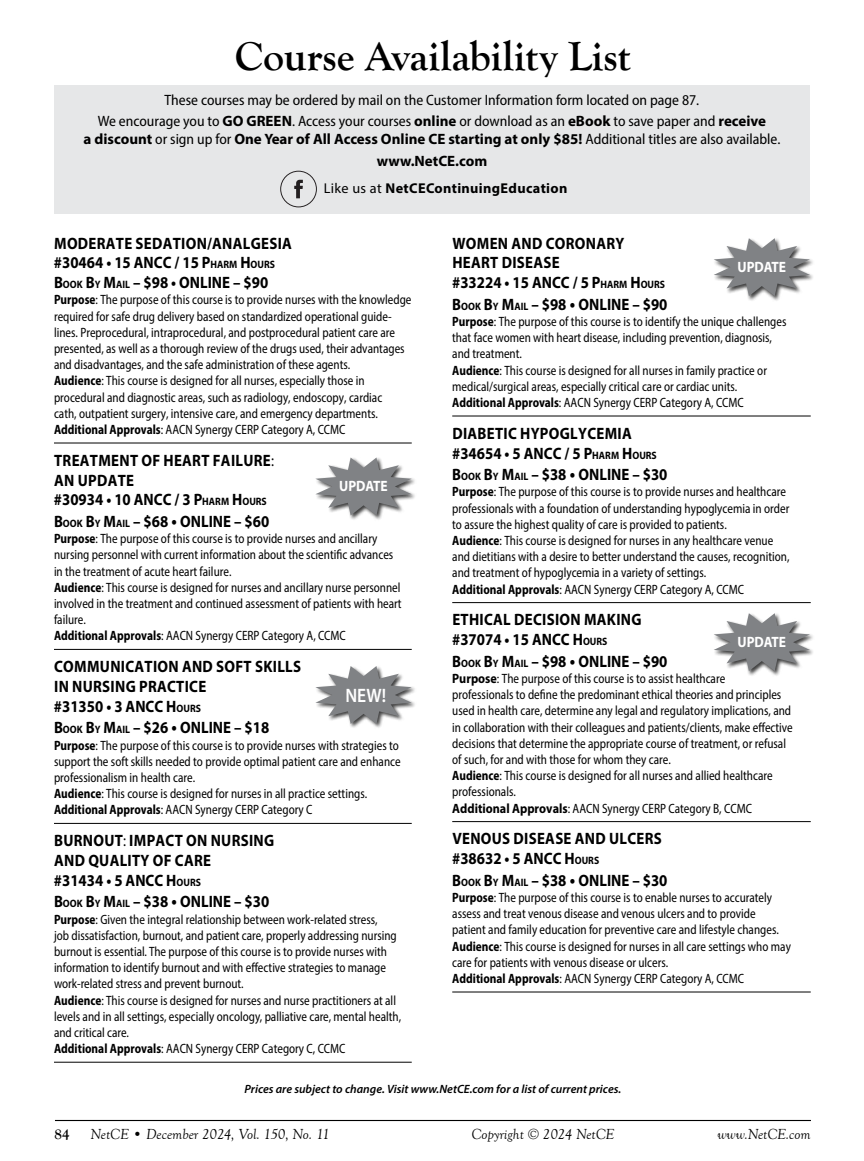
<style>
.page{position:relative;width:864px;height:1161px;background:#fff}
.page>*{position:absolute;margin:0;border:0;box-sizing:border-box;transform-origin:0 0}
.t1{font:700 42px "Goudy Old Style T";color:#000}
.t2{font:600 19.5px "Myriad Pro";color:#fff;scale:.9 1}
.t3{font:16.5px/21.6px "Myriad Pro Bold SC650";color:#000;scale:.9 1}
.t4{font:700 16.5px/19.8px "Myriad Pro";letter-spacing:.02em;color:#000;scale:.9 1}
.t5{font:semi-condensed 15px/20.7px "Myriad Pro";color:#000;text-align:center}
.t6{font:700 15px/22.5px "Myriad Pro";color:#000;text-align:center}
.t7{font:italic 15px "Goudy Old Style T";color:#000}
.t8{font:700 15px "Myriad Pro";color:#fff;scale:.9 1}
.t9{font:700 15px "Goudy Old Style T";color:#000}
.t10{font:700 14.25px "Myriad Pro";letter-spacing:.025em;color:#000}
.t11{font:semi-condensed 13.5px/16.2px "Myriad Pro";color:#000;scale:.9 1}
.t12{font:italic 600 12px "Myriad Pro";color:#000}
.s1{font-weight:700;font-stretch:normal}
.s2{font-weight:400;font-stretch:semi-condensed}
.s3{font-weight:400}
.s4{font-family:"Myriad Pro";font-weight:700}
.s5{font-size:10.8px}
.s6{font-weight:700}
.s7{font-family:"Myriad Pro";font-weight:700;font-size:18px}
</style>
<div class="page">
<hr style="left:55px;top:1120px;width:756px;height:1px;background:#000">
<hr style="left:54px;top:443px;width:358px;height:1px;background:#000">
<hr style="left:54px;top:649px;width:358px;height:1px;background:#000">
<hr style="left:54px;top:823px;width:358px;height:1px;background:#000">
<hr style="left:54px;top:1062px;width:358px;height:1px;background:#000">
<hr style="left:452px;top:416px;width:359px;height:1px;background:#000">
<hr style="left:452px;top:602px;width:359px;height:1px;background:#000">
<hr style="left:452px;top:821px;width:359px;height:1px;background:#000">
<hr style="left:452px;top:992px;width:359px;height:1px;background:#000">
<div style="left:54px;top:86px;width:756px;height:128px;background:#e6e7e8"></div>
<svg style="left:280px;top:171px;width:37px;height:36px"></svg>
<div style="left:713px;top:238px;width:102px;height:64px;background:#000;opacity:.75"></div>
<svg style="left:714px;top:238px;width:96px;height:58px"></svg>
<div style="left:315px;top:457px;width:102px;height:64px;background:#000;opacity:.75"></div>
<svg style="left:315px;top:458px;width:97px;height:57px"></svg>
<div style="left:713px;top:613px;width:102px;height:64px;background:#000;opacity:.75"></div>
<svg style="left:714px;top:613px;width:96px;height:58px"></svg>
<div style="left:315px;top:665px;width:102px;height:65px;background:#000;opacity:.75"></div>
<svg style="left:315px;top:666px;width:97px;height:58px"></svg>
<h1 class="t1" style="left:235px;top:33px;width:397px">Course Availability List</h1>
<p class="t5" style="left:98px;top:89px;width:670px">These courses may be ordered by mail on the Customer Information form located on page 87.<br>We encourage you to <span class="s1">GO GREEN</span>. Access your courses <span class="s1">online</span> or download as an <span class="s1">eBook</span> to save paper and <span class="s1">receive</span></p>
<p class="t6" style="left:84px;top:127px;width:698px">a discount <span class="s2">or sign up for</span> One Year of All Access Online CE starting at only $85! <span class="s2">Additional titles are also available. </span>www.NetCE.com</p>
<p class="t10" style="left:324px;top:179px;width:245px"><span class="s3">Like us at</span> NetCEContinuingEducation</p>
<p class="t4" style="left:54px;top:233px;width:266px">MODERATE SEDATION/ANALGESIA</p>
<p class="t3" style="left:54px;top:252px;width:247px;line-height:19.8px"><span class="s4">#30464 •</span> 15 ANCC / 15 P<span class="s5">HARM</span> H <span class="s5">OURS<br></span>B<span class="s5">OOK</span> B<span class="s5">Y</span> M<span class="s5">AIL</span> – $98 <span class="s4">•</span> ONLI NE – $90</p>
<p class="t11" style="left:54px;top:292px;width:399px"><span class="s6">Purpose</span>: The purpose of this course is to provide nurses with the knowledge required for safe drug delivery based on standardized operational guide&shy;lines. Preprocedural, intraprocedural, and postprocedural patient care are presented, as well as a thorough review of the drugs used, their advantages and disadvantages, and the safe administration of these agents.<br><span class="s6">Audience</span>: This course is designed for all nurses, especially those in procedural and diagnostic areas, such as radiology, endoscopy, cardiac<br>cath, outpatient surgery, intensive care, and emergency departments.<br><span class="s6">Additional Approvals</span>: AACN Synergy CERP Category A, CCMC</p>
<p class="t4" style="left:54px;top:450px;width:246px">TREATMENT OF HEART FAILURE<span class="s2">:<br></span>AN UPDATE</p>
<p class="t3" style="left:54px;top:488px;width:241px"><span class="s4">#30934</span> • 10 ANCC / 3 P<span class="s5">HARM</span> H <span class="s5">OURS<br></span>B<span class="s5">OOK</span> B<span class="s5">Y</span> M<span class="s5">AIL</span> – $68 <span class="s7">•</span> ONLI NE – $60</p>
<p class="t11" style="left:54px;top:530px;width:388px"><span class="s6">Purpose</span>: The purpose of this course is to provide nurses and ancillary nursing personnel with current information about the scientific advances in the treatment of acute heart failure.<br><span class="s6">Audience</span>: This course is designed for nurses and ancillary nurse personnel involved in the treatment and continued assessment of patients with heart failure.<br><span class="s6">Additional Approvals</span>: AACN Synergy CERP Category A, CCMC</p>
<p class="t4" style="left:54px;top:656px;width:276px">COMMUNICATION AND SOFT SKILLS<br>IN NURSING PRACTICE</p>
<p class="t3" style="left:54px;top:695px;width:241px"><span class="s4">#31350</span> • 3 ANCC H <span class="s5">OURS<br></span>B<span class="s5">OOK</span> B<span class="s5">Y</span> M<span class="s5">AIL</span> – $26 <span class="s7">•</span> ONLI NE – $18</p>
<p class="t11" style="left:54px;top:737px;width:387px"><span class="s6">Purpose</span>: The purpose of this course is to provide nurses with strategies to support the soft skills needed to provide optimal patient care and enhance professionalism in health care.<br><span class="s6">Audience</span>: This course is designed for nurses in all practice settings.<br><span class="s6">Additional Approvals</span>: AACN Synergy CERP Category C</p>
<p class="t4" style="left:54px;top:830px;width:246px">BURNOUT<span class="s2">:</span> IMPACT ON NURSING<br>AND QUALITY OF CARE</p>
<p class="t3" style="left:54px;top:869px;width:241px"><span class="s4">#31434</span> • 5 ANCC H <span class="s5">OURS<br></span>B<span class="s5">OOK</span> B<span class="s5">Y</span> M<span class="s5">AIL</span> – $38 <span class="s7">•</span> ONLI NE – $30</p>
<p class="t11" style="left:54px;top:911px;width:387px"><span class="s6">Purpose</span>: Given the integral relationship between work-related stress,<br>job dissatisfaction, burnout, and patient care, properly addressing nursing burnout is essential. The purpose of this course is to provide nurses with information to identify burnout and with effective strategies to manage work-related stress and prevent burnout.<br><span class="s6">Audience</span>: This course is designed for nurses and nurse practitioners at all levels and in all settings, especially oncology, palliative care, mental health, and critical care.<br><span class="s6">Additional Approvals</span>: AACN Synergy CERP Category C, CCMC</p>
<p class="t8" style="left:339px;top:477px;width:55px">UPDATE</p>
<h2 class="t2" style="left:345px;top:683px;width:47px">NEW!</h2>
<p class="t4" style="left:452px;top:233px;width:193px">WOMEN AND CORONARY<br>HEART DISEASE</p>
<p class="t3" style="left:452px;top:271px;width:241px"><span class="s4">#33224</span> • 15 ANCC / 5 P<span class="s5">HARM</span> H <span class="s5">OURS<br></span>B<span class="s5">OOK</span> B<span class="s5">Y</span> M<span class="s5">AIL</span> – $98 <span class="s7">•</span> ONLI NE – $90</p>
<p class="t11" style="left:452px;top:313px;width:373px"><span class="s6">Purpose</span>: The purpose of this course is to identify the unique challenges that face women with heart disease, including prevention, diagnosis, and treatment.<br><span class="s6">Audience</span>: This course is designed for all nurses in family practice or medical/surgical areas, especially critical care or cardiac units.<br><span class="s6">Additional Approvals</span>: AACN Synergy CERP Category A, CCMC</p>
<p class="t4" style="left:452px;top:423px;width:201px">DIABETIC HYPOGLYCEMIA</p>
<p class="t3" style="left:452px;top:442px;width:241px"><span class="s4">#34654</span> • 5 ANCC / 5 P<span class="s5">HARM</span> H <span class="s5">OURS<br></span>B<span class="s5">OOK</span> B<span class="s5">Y</span> M<span class="s5">AIL</span> – $38 <span class="s7">•</span> ONLI NE – $30</p>
<p class="t11" style="left:452px;top:484px;width:376px"><span class="s6">Purpose</span>: The purpose of this course is to provide nurses and healthcare professionals with a foundation of understanding hypoglycemia in order to assure the highest quality of care is provided to patients.<br><span class="s6">Audience</span>: This course is designed for nurses in any healthcare venue and dietitians with a desire to better understand the causes, recognition, and treatment of hypoglycemia in a variety of settings.<br><span class="s6">Additional Approvals</span>: AACN Synergy CERP Category A, CCMC</p>
<p class="t4" style="left:452px;top:609px;width:212px">ETHICAL DECISION MAKING</p>
<p class="t3" style="left:452px;top:628px;width:241px"><span class="s4">#37074</span> • 15 ANCC H <span class="s5">OURS<br></span>B<span class="s5">OOK</span> B<span class="s5">Y</span> M<span class="s5">AIL</span> – $98 <span class="s7">•</span> ONLI NE – $90</p>
<p class="t11" style="left:452px;top:670px;width:380px"><span class="s1">Purpose</span>: The purpose of this course is to assist healthcare<br>professionals to define the predominant ethical theories and principles used in health care, determine any legal and regulatory implications, and in collaboration with their colleagues and patients/clients, make effective decisions that determine the appropriate course of treatment, or refusal of such, for and with those for whom they care.<br><span class="s6">Audience</span>: This course is designed for all nurses and allied healthcare professionals.<br><span class="s1">Additional Approvals</span>: AACN Synergy CERP Category B, CCMC</p>
<p class="t4" style="left:452px;top:828px;width:234px">VENOUS DISEASE AND ULCERS</p>
<p class="t3" style="left:452px;top:847px;width:241px"><span class="s4">#38632</span> • 5 ANCC H <span class="s5">OURS<br></span>B<span class="s5">OOK</span> B<span class="s5">Y</span> M<span class="s5">AIL</span> – $38 <span class="s7">•</span> ONLI NE – $30</p>
<p class="t11" style="left:452px;top:889px;width:378px"><span class="s6">Purpose</span>: The purpose of this course is to enable nurses to accurately assess and treat venous disease and venous ulcers and to provide patient and family education for preventive care and lifestyle changes.<br><span class="s6">Audience</span>: This course is designed for nurses in all care settings who may care for patients with venous disease or ulcers.<br><span class="s6">Additional Approvals</span>: AACN Synergy CERP Category A, CCMC</p>
<p class="t8" style="left:738px;top:257px;width:55px">UPDATE</p>
<p class="t8" style="left:738px;top:632px;width:55px">UPDATE</p>
<p class="t12" style="left:245px;top:1081px;width:378px">Prices are subject to change. Visit www.NetCE.com for a list of current prices.</p>
<p class="t9" style="left:55px;top:1126px;width:17px">84</p>
<p class="t7" style="left:91px;top:1126px;width:241px">NetCE • December 2024, Vol. 150, No. 11</p>
<p class="t7" style="left:472px;top:1126px;width:144px">Copyright © 2024 NetCE</p>
<p class="t7" style="left:718px;top:1126px;width:95px">www.NetCE.com</p>
</div>
